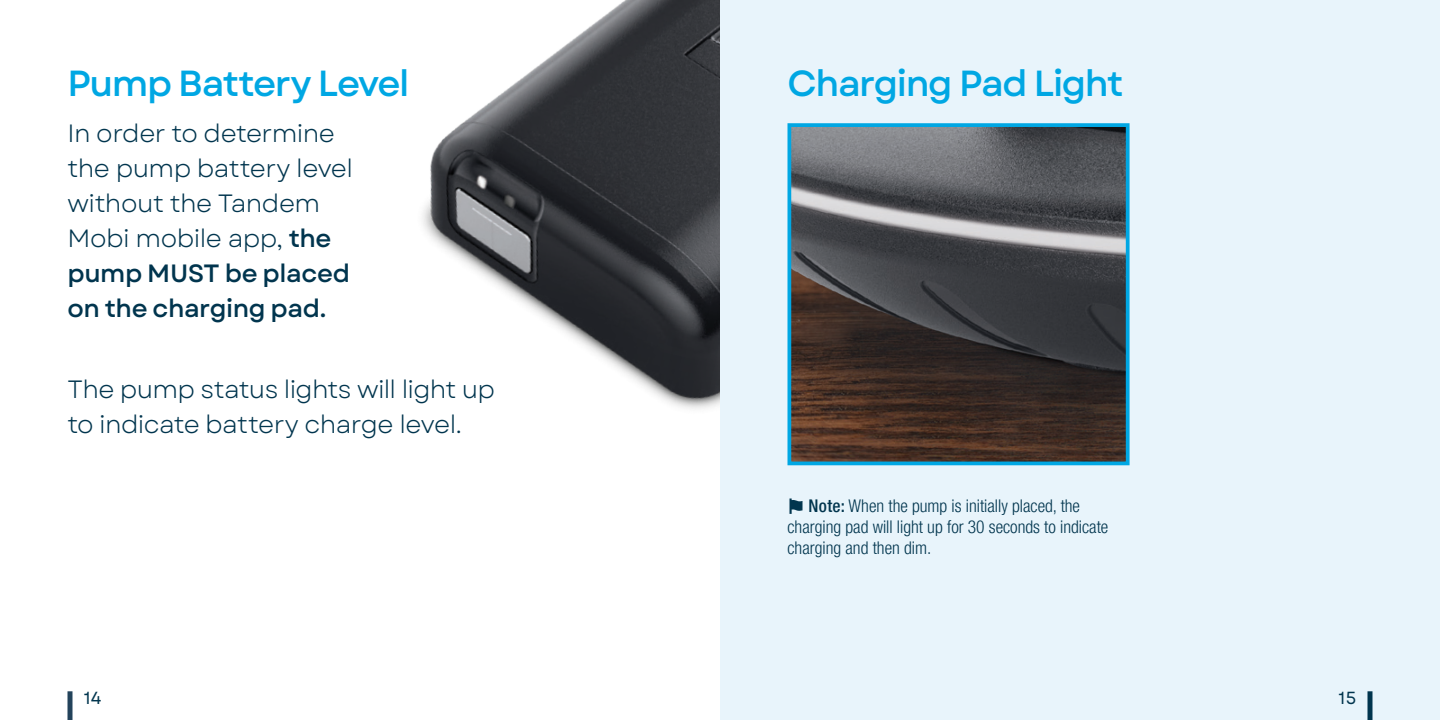
<style>
.page{position:relative;width:1440px;height:720px;background:#fff}
.page>*{position:absolute;margin:0;border:0;box-sizing:border-box;transform-origin:0 0}
.t1{font:500 36.25px "Garet";letter-spacing:-.04em;color:#00a7e3}
.t2{font:25px/35px "Garet";letter-spacing:-.025em;color:#01354e}
.t3{font:300 condensed 17.5px/21.2px "Helvetica Neue LT Pro";color:#01354e}
.t4{font:17.5px "Garet";color:#01354e}
.s1{font-weight:500}
.s2{font-family:"Garet";font-weight:700;font-stretch:normal}
</style>
<div class="page">
<div style="left:720px;top:0;width:720px;height:720px;background:#e8f4fb"></div>
<img style="left:422px;top:0;width:298px;height:409px">
<hr style="left:68px;top:691px;width:4px;height:29px;background:#23435b">
<hr style="left:1368px;top:691px;width:4px;height:29px;background:#01354e">
<img style="left:793px;top:128px;width:332px;height:332px">
<div style="left:788px;top:123px;width:342px;height:342px;border:4px solid #00a7e3"></div>
<h1 class="t1" style="left:68px;top:61px;width:344px">Pump Battery Level</h1>
<p class="t2" style="left:68px;top:117px;width:287px">In order to determine the pump battery level without the Tandem<br>Mobi mobile app, <span class="s1">the pump MUST be placed on the charging pad.</span></p>
<p class="t2" style="left:68px;top:372px;width:429px">The pump status lights will light up to indicate battery charge level.</p>
<h1 class="t1" style="left:788px;top:61px;width:337px">Charging Pad Light</h1>
<p class="t3" style="left:788px;top:495px;width:322px"><span class="s2">⚑</span> <span class="s1">Note:</span> When the pump is initially placed, the charging pad will light up for 30 seconds to indicate charging and then dim.</p>
<p class="t4" style="left:84px;top:687px;width:19px">14</p>
<p class="t4" style="left:1338px;top:687px;width:19px">15</p>
</div>
